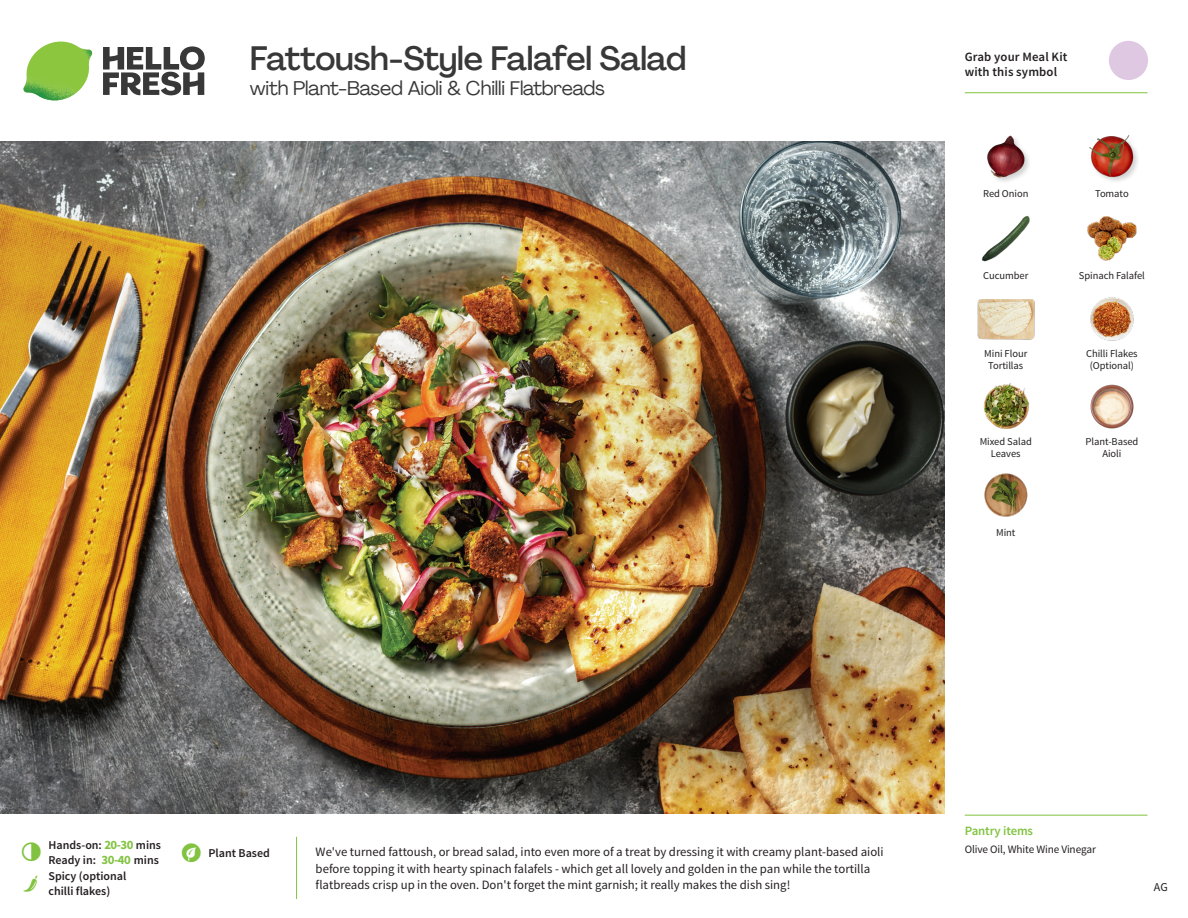
<style>
.page{position:relative;width:1188px;height:918px;background:#fff}
.page>*{position:absolute;margin:0;border:0;box-sizing:border-box;transform-origin:0 0}
._15_Titel_UK{font:500 33px "Agrandir";letter-spacing:-.01em;color:#383839}
._15_Titel_UK-2{font:19.5px "Agrandir";letter-spacing:-.01em;color:#383839}
.Step_6_Text_AU{font:12.75px/16.5px "Source Sans Pro";color:#231f20}
.t1{font:600 12.75px/15px "Source Sans Pro";letter-spacing:.01em;color:#231f20}
._04_Headers_Front{font:600 12.75px "Source Sans Pro";letter-spacing:-.01em;color:#81c340}
._04_Intro{font:600 12px/15px "Source Sans Pro";color:#231f20}
.t2{font:12px "Source Sans Pro";color:#231f20}
._05_Pantry{font:11.25px "Source Sans Pro";letter-spacing:-.01em;color:#231f20}
._18_FRONT_ingredient{font:10.5px/12px "Source Sans Pro";letter-spacing:-.005em;color:#231f20;text-align:center}
.s1{font-weight:700;font-size:12.75px;color:#81c340}
</style>
<div class="page">
<svg style="left:103px;top:46px;width:102px;height:49px"></svg>
<img style="left:23px;top:42px;width:69px;height:59px">
<img style="left:0;top:142px;width:945px;height:672px">
<img style="left:1090px;top:297px;width:44px;height:44px">
<img style="left:1090px;top:384px;width:44px;height:45px">
<img style="left:984px;top:473px;width:44px;height:44px">
<img style="left:977px;top:299px;width:57px;height:41px">
<img style="left:983px;top:383px;width:47px;height:46px">
<img style="left:981px;top:216px;width:49px;height:46px">
<img style="left:1087px;top:216px;width:50px;height:45px">
<img style="left:987px;top:135px;width:42px;height:47px">
<img style="left:1089px;top:135px;width:49px;height:46px">
<hr style="left:965px;top:815px;width:183px;height:1px;background:#81c340">
<svg style="left:1091px;top:41px;width:57px;height:53px"></svg>
<hr style="left:965px;top:92px;width:183px;height:1px;background:#81c340">
<p class="_15_Titel_UK" style="left:250px;top:38px;width:438px">Fattoush-Style Falafel Salad</p>
<p class="_15_Titel_UK-2" style="left:250px;top:76px;width:356px">with Plant-Based Aioli &amp; Chilli Flatbreads</p>
<p class="t1" style="left:965px;top:50px;width:104px">Grab your Meal Kit with this symbol</p>
<p class="_18_FRONT_ingredient" style="left:983px;top:188px;width:47px">Red Onion</p>
<p class="_18_FRONT_ingredient" style="left:1095px;top:188px;width:35px">Tomato</p>
<p class="_18_FRONT_ingredient" style="left:983px;top:270px;width:47px">Cucumber</p>
<p class="_18_FRONT_ingredient" style="left:1079px;top:270px;width:68px">Spinach Falafel</p>
<p class="_18_FRONT_ingredient" style="left:984px;top:348px;width:45px">Mini Flour<br>Tortillas</p>
<p class="_18_FRONT_ingredient" style="left:1086px;top:348px;width:53px">Chilli Flakes (Optional)</p>
<p class="_18_FRONT_ingredient" style="left:980px;top:436px;width:54px">Mixed Salad<br>Leaves</p>
<p class="_18_FRONT_ingredient" style="left:1085px;top:436px;width:54px">Plant-Based<br>Aioli</p>
<p class="_18_FRONT_ingredient" style="left:996px;top:527px;width:21px">Mint</p>
<p class="_04_Intro" style="left:48px;top:838px;width:114px">Hands-on: <span class="s1">20-30</span> mins</p>
<p class="_04_Intro" style="left:48px;top:853px;width:112px">Ready in: <span class="s1">30-40</span> mins</p>
<p class="_04_Intro" style="left:48px;top:869px;width:79px">Spicy (optional chilli flakes)</p>
<p class="_04_Intro" style="left:208px;top:845px;width:63px">Plant Based</p>
<p class="Step_6_Text_AU" style="left:316px;top:844px;width:570px">We've turned fattoush, or bread salad, into even more of a treat by dressing it with creamy plant-based aioli before topping it with hearty spinach falafels - which get all lovely and golden in the pan while the tortilla flatbreads crisp up in the oven. Don't forget the mint garnish; it really makes the dish sing!</p>
<p class="_04_Headers_Front" style="left:965px;top:822px;width:70px">Pantry items</p>
<p class="_05_Pantry" style="left:965px;top:842px;width:133px">Olive Oil, White Wine Vinegar</p>
<p class="t2" style="left:1154px;top:879px;width:15px">AG</p>
</div>
